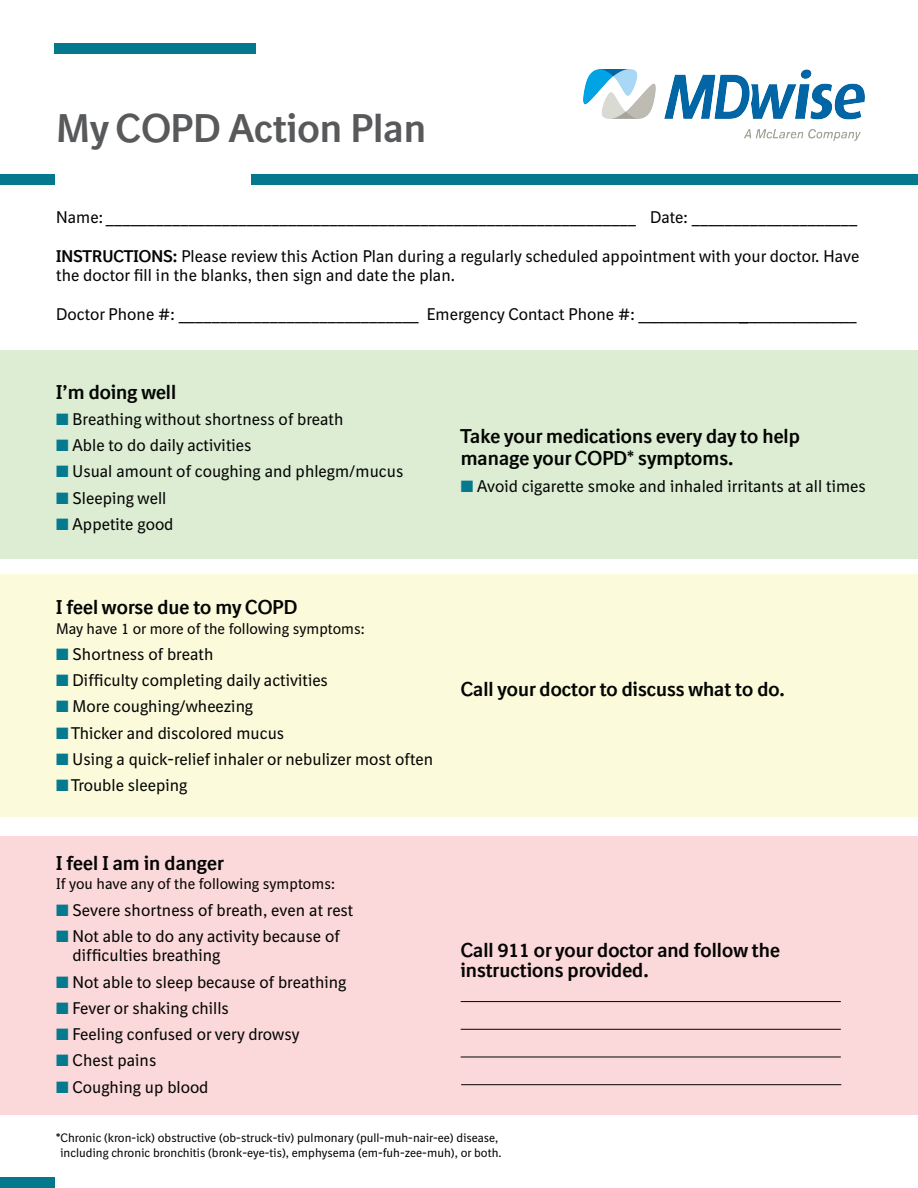
<style>
.page{position:relative;width:918px;height:1188px;background:#fff}
.page>*{position:absolute;margin:0;border:0;box-sizing:border-box;transform-origin:0 0}
.t1{font:700 39px "BI Sans NEXT";color:#58595b}
.t2{font:700 19.5px/22.5px "BI Sans NEXT";color:#040503}
.t3{font:16.5px/19.5px "BI Sans NEXT";color:#040503}
.t4{font:15px "BI Sans NEXT";color:#040503}
.t5{font:12px/15px "BI Sans NEXT";color:#040503;text-align:center}
.s1{font-weight:700}
.s2{color:#057a8e}
</style>
<div class="page">
<div style="left:0;top:1177px;width:55px;height:11px;background:#04798d"></div>
<div style="left:0;top:174px;width:54px;height:11px;background:#04798d"></div>
<div style="left:54px;top:43px;width:202px;height:11px;background:#04798d"></div>
<div style="left:252px;top:174px;width:666px;height:11px;background:#04798d"></div>
<div style="left:0;top:350px;width:918px;height:208px;background:#dcedd3"></div>
<div style="left:0;top:574px;width:918px;height:243px;background:#fbfadb"></div>
<div style="left:0;top:836px;width:918px;height:279px;background:#fbd8d9"></div>
<hr style="left:461px;top:1001px;width:380px;height:1px;background:#040503">
<hr style="left:461px;top:1029px;width:380px;height:1px;background:#040503">
<hr style="left:461px;top:1057px;width:380px;height:1px;background:#040503">
<hr style="left:461px;top:1084px;width:380px;height:1px;background:#040503">
<img style="left:584px;top:70px;width:281px;height:70px">
<h1 class="t1" style="left:56px;top:105px;width:372px">My COPD Action Plan</h1>
<p class="t3" style="left:56px;top:207px;width:803px">Name: ________________________________________________________________ Date: ____________________</p>
<p class="t3" style="left:56px;top:246px;width:805px"><span class="s1">INSTRUCTIONS:</span> Please review this Action Plan during a regularly scheduled appointment with your doctor. Have the doctor fill in the blanks, then sign and date the plan.</p>
<p class="t3" style="left:56px;top:305px;width:802px">Doctor Phone #: _____________________________ Emergency Contact Phone #: ____________________________</p>
<p class="t2" style="left:56px;top:380px;width:122px">I’m doing well</p>
<p class="t3" style="left:56px;top:409px;width:289px"><span class="s2">■</span> Breathing without shortness of breath</p>
<p class="t3" style="left:56px;top:436px;width:197px"><span class="s2">■</span> Able to do daily activities</p>
<p class="t3" style="left:56px;top:462px;width:349px"><span class="s2">■</span> Usual amount of coughing and phlegm/mucus</p>
<p class="t3" style="left:56px;top:488px;width:112px"><span class="s2">■</span> Sleeping well</p>
<p class="t3" style="left:56px;top:514px;width:119px"><span class="s2">■</span> Appetite good</p>
<p class="t2" style="left:56px;top:596px;width:243px">I feel worse due to my COPD</p>
<p class="t4" style="left:56px;top:620px;width:310px">May have 1 or more of the following symptoms:</p>
<p class="t3" style="left:56px;top:644px;width:159px"><span class="s2">■</span> Shortness of breath</p>
<p class="t3" style="left:56px;top:671px;width:273px"><span class="s2">■</span> Difficulty completing daily activities</p>
<p class="t3" style="left:56px;top:697px;width:199px"><span class="s2">■</span> More coughing/wheezing</p>
<p class="t3" style="left:56px;top:723px;width:230px"><span class="s2">■</span> Thicker and discolored mucus</p>
<p class="t3" style="left:56px;top:749px;width:378px"><span class="s2">■</span> Using a quick-relief inhaler or nebulizer most often</p>
<p class="t3" style="left:56px;top:776px;width:133px"><span class="s2">■</span> Trouble sleeping</p>
<p class="t2" style="left:56px;top:852px;width:169px">I feel I am in danger</p>
<p class="t4" style="left:56px;top:875px;width:280px">If you have any of the following symptoms:</p>
<p class="t3" style="left:56px;top:900px;width:299px"><span class="s2">■</span> Severe shortness of breath, even at rest</p>
<p class="t3" style="left:73px;top:926px;width:269px;text-indent:-16px"><span class="s2">■</span> Not able to do any activity because of difficulties breathing</p>
<p class="t3" style="left:56px;top:972px;width:292px"><span class="s2">■</span> Not able to sleep because of breathing</p>
<p class="t3" style="left:56px;top:998px;width:174px"><span class="s2">■</span> Fever or shaking chills</p>
<p class="t3" style="left:56px;top:1025px;width:245px"><span class="s2">■</span> Feeling confused or very drowsy</p>
<p class="t3" style="left:56px;top:1051px;width:102px"><span class="s2">■</span> Chest pains</p>
<p class="t3" style="left:56px;top:1077px;width:154px"><span class="s2">■</span> Coughing up blood</p>
<p class="t2" style="left:461px;top:425px;width:341px">Take your medications every day to help manage your COPD* symptoms.</p>
<p class="t3" style="left:461px;top:476px;width:407px"><span class="s2">■</span> Avoid cigarette smoke and inhaled irritants at all times</p>
<p class="t2" style="left:461px;top:678px;width:326px">Call your doctor to discuss what to do.</p>
<p class="t2" style="left:461px;top:940px;width:321px;line-height:19.5px">Call 911 or your doctor and follow the instructions provided.</p>
<p class="t5" style="left:56px;top:1131px;width:447px">*Chronic (kron-ick) obstructive (ob-struck-tiv) pulmonary (pull-muh-nair-ee) disease, including chronic bronchitis (bronk-eye-tis), emphysema (em-fuh-zee-muh), or both.</p>
</div>
